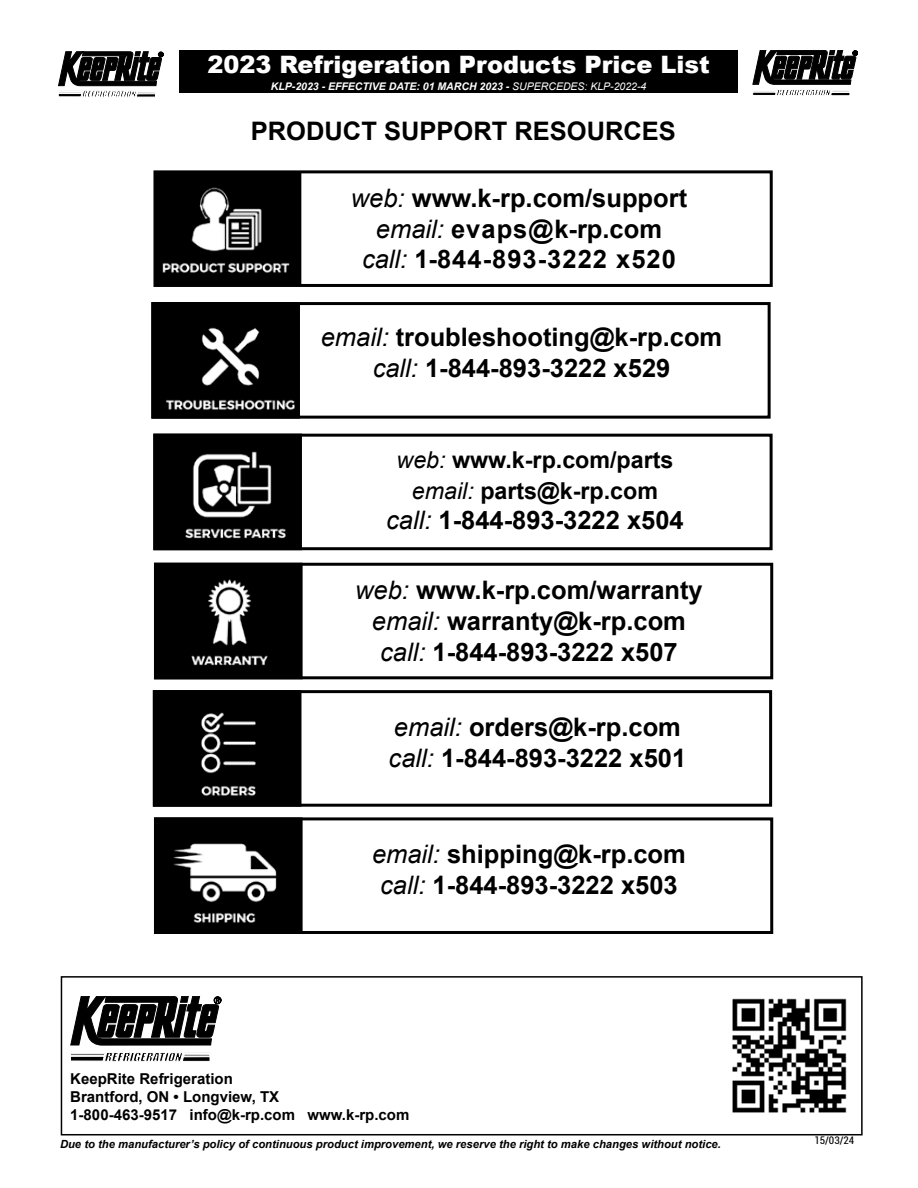
<style>
.page{position:relative;width:918px;height:1188px;background:#fff}
.page>*{position:absolute;margin:0;border:0;box-sizing:border-box;transform-origin:0 0}
.t1{font:700 25.5px/30.6px "Arial";color:#000;text-align:center}
.t2{font:700 25.5px/30.6px "Arial";letter-spacing:.02em;color:#000;text-align:center}
.t3{font:900 24px "Arial";color:#fff}
.t4{font:700 23.25px/30.6px "Arial";color:#000;text-align:center}
.t5{font:700 15px/18px "Arial";color:#000}
.t6{font:italic 700 11.25px "Arial";color:#000}
.t7{font:italic 700 10.5px "Arial";color:#fff}
.t8{font:condensed 10.5px "Roboto";color:#000}
.s1{font-weight:400}
.s2{font-weight:400;font-style:italic}
</style>
<div class="page">
<img style="left:157px;top:174px;width:144px;height:107px">
<div style="left:153px;top:170px;width:620px;height:117px;border:3px solid #000"></div>
<div style="left:151px;top:302px;width:620px;height:117px;border:3px solid #000"></div>
<img style="left:154px;top:308px;width:152px;height:109px">
<div style="left:153px;top:434px;width:620px;height:116px;border:3px solid #000"></div>
<img style="left:159px;top:437px;width:152px;height:109px">
<div style="left:153px;top:690px;width:619px;height:117px;border:3px solid #000"></div>
<img style="left:153px;top:694px;width:152px;height:110px">
<div style="left:154px;top:817px;width:619px;height:117px;border:3px solid #000"></div>
<img style="left:154px;top:821px;width:147px;height:109px">
<div style="left:154px;top:563px;width:619px;height:116px;border:3px solid #000"></div>
<img style="left:154px;top:564px;width:152px;height:109px">
<div style="left:61px;top:976px;width:802px;height:159px;border:2px solid #000"></div>
<svg style="left:71px;top:996px;width:150px;height:49px"></svg>
<svg style="left:71px;top:1052px;width:139px;height:10px"></svg>
<img style="left:732px;top:998px;width:115px;height:115px">
<div style="left:179px;top:50px;width:559px;height:43px;background:#000"></div>
<svg style="left:58px;top:52px;width:105px;height:45px"></svg>
<svg style="left:753px;top:50px;width:105px;height:46px"></svg>
<p class="t3" style="left:207px;top:47px;width:504px">2023 Refrigeration Products Price List</p>
<p class="t7" style="left:271px;top:79px;width:377px">KLP-2023 - EFFECTIVE DATE: 01 MARCH 2023 - <span class="s1">SUPERCEDES: KLP-2022-4</span></p>
<p class="t1" style="left:251px;top:116px;width:427px">PRODUCT SUPPORT RESOURCES</p>
<p class="t2" style="left:351px;top:183px;width:338px"><span class="s2">web:</span> www.k-rp.com/support <span class="s2">email:</span> evaps@k-rp.com <span class="s2">call:</span> 1-844-893-3222 x520</p>
<p class="t1" style="left:321px;top:322px;width:403px"><span class="s2">email:</span> troubleshooting@k-rp.com <span class="s2">call:</span> 1-844-893-3222 x529</p>
<p class="t4" style="left:397px;top:445px;width:278px"><span class="s2">web:</span> www.k-rp.com/parts <span class="s2">email:</span> parts@k-rp.com</p>
<p class="t1" style="left:386px;top:505px;width:299px"><span class="s2">call:</span> 1-844-893-3222 x504</p>
<p class="t1" style="left:355px;top:575px;width:349px"><span class="s2">web:</span> www.k-rp.com/warranty <span class="s2">email:</span> warranty@k-rp.com <span class="s2">call:</span> 1-844-893-3222 x507</p>
<p class="t1" style="left:389px;top:712px;width:299px;text-align:left"><span class="s2">email:</span> orders@k-rp.com <span class="s2">call:</span> 1-844-893-3222 x501</p>
<p class="t1" style="left:372px;top:839px;width:315px"><span class="s2">email:</span> shipping@k-rp.com <span class="s2">call:</span> 1-844-893-3222 x503</p>
<p class="t5" style="left:70px;top:1070px;width:341px">KeepRite Refrigeration<br>Brantford, ON • Longview, TX<br>1-800-463-9517 info@k-rp.com www.k-rp.com</p>
<p class="t6" style="left:60px;top:1137px;width:662px">Due to the manufacturer’s policy of continuous product improvement, we reserve the right to make changes without notice.</p>
<p class="t8" style="left:814px;top:1133px;width:41px">15/03/24</p>
</div>
